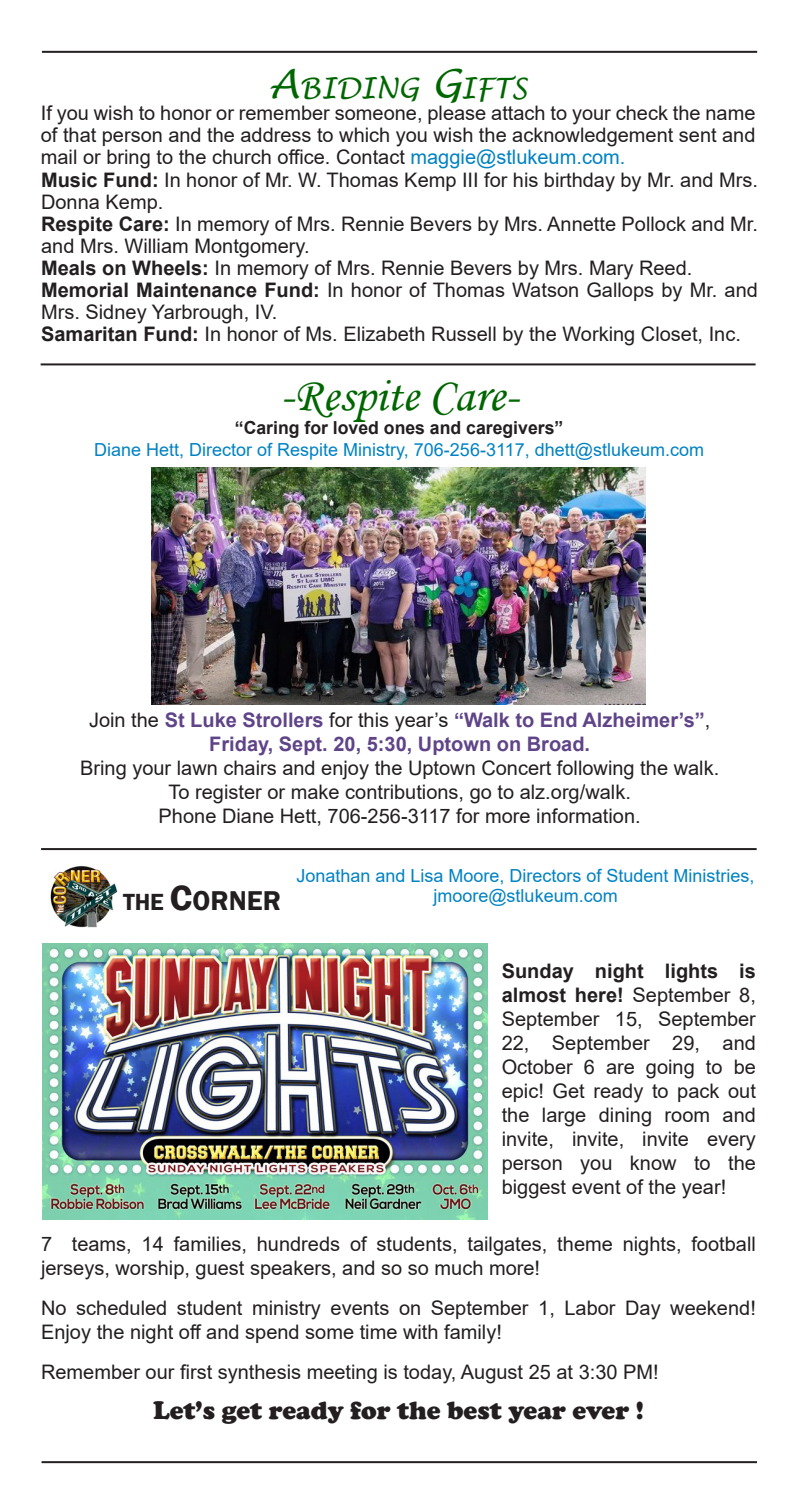
<style>
.page{position:relative;width:792px;height:1512px;background:#fff}
.page>*{position:absolute;margin:0;border:0;box-sizing:border-box;transform-origin:0 0}
.t1{font:48px "Monotype Corsiva";color:#060}
.t2{font:italic 28px "Lucida Handwriting";color:#060}
.t3{font:600 28px "Franklin Gothic";color:#231f20}
.t4{font:900 26px "Cooper";color:#231f20}
.t5{font:20px/24px "Arial";color:#231f20}
.t6{font:700 20px "Arial";color:#5f4488}
.t7{font:18px "Arial";color:#0082c3}
.Body_text{font:700 18px "Arial";color:#231f20}
.s1{font-size:40px}
.s2{color:#0082c3}
.s3{font-weight:700}
.s4{font-weight:400;color:#231f20}
.s5{font-size:24px}
.s6{font-size:36px}
</style>
<div class="page">
<hr style="left:42px;top:51px;width:715px;height:2px;background:#231f20">
<hr style="left:42px;top:1461px;width:715px;height:2px;background:#231f20">
<img style="left:50px;top:866px;width:68px;height:62px">
<hr style="left:41px;top:848px;width:716px;height:2px;background:#231f20">
<img style="left:151px;top:468px;width:495px;height:236px">
<hr style="left:41px;top:363px;width:715px;height:2px;background:#231f20">
<img style="left:43px;top:944px;width:445px;height:276px">
<p class="t2" style="left:269px;top:71px;width:260px"><span class="s1">A</span>biding <span class="s1">G</span>ifts</p>
<p class="t5" style="left:41px;top:102px;width:716px;line-height:22px;text-align:justify">If you wish to honor or remember someone, please attach to your check the name of that person and the address to which you wish the acknowledgement sent and mail or bring to the church office. Contact <span class="s2">maggie@stlukeum.com.</span></p>
<p class="t5" style="left:41px;top:169px;width:718px;line-height:22px"><span class="s3">Music Fund:</span> In honor of Mr. W. Thomas Kemp III for his birthday by Mr. and Mrs.<br>Donna Kemp.</p>
<p class="t5" style="left:41px;top:213px;width:718px;line-height:22px"><span class="s3">Respite Care:</span> In memory of Mrs. Rennie Bevers by Mrs. Annette Pollock and Mr. and Mrs. William Montgomery.</p>
<p class="t5" style="left:41px;top:256px;width:653px"><span class="s3">Meals on Wheels:</span> In memory of Mrs. Rennie Bevers by Mrs. Mary Reed.</p>
<p class="t5" style="left:41px;top:279px;width:718px;line-height:22px"><span class="s3">Memorial Maintenance Fund:</span> In honor of Thomas Watson Gallops by Mr. and<br>Mrs. Sidney Yarbrough, IV.</p>
<p class="t5" style="left:41px;top:322px;width:701px"><span class="s3">Samaritan Fund:</span> In honor of Ms. Elizabeth Russell by the Working Closet, Inc.</p>
<p class="t1" style="left:280px;top:366px;width:240px">-Respite Care-</p>
<p class="Body_text" style="left:235px;top:415px;width:330px">“Caring for loved ones and caregivers”</p>
<p class="t7" style="left:94px;top:437px;width:611px">Diane Hett, Director of Respite Ministry, 706-256-3117, dhett@stlukeum.com</p>
<p class="t6" style="left:89px;top:706px;width:623px"><span class="s4">Join the</span> St Luke Strollers <span class="s4">for this year’s</span> “Walk to End Alzheimer’s”<span class="s4">,</span></p>
<p class="t6" style="left:209px;top:730px;width:382px">Friday, Sept. 20, 5:30, Uptown on Broad.</p>
<p class="t5" style="left:80px;top:756px;width:641px">Bring your lawn chairs and enjoy the Uptown Concert following the walk.</p>
<p class="t5" style="left:169px;top:780px;width:464px">To register or make contributions, go to alz.org/walk.</p>
<p class="t5" style="left:159px;top:804px;width:484px">Phone Diane Hett, 706-256-3117 for more information.</p>
<p class="t3" style="left:123px;top:884px;width:160px"><span class="s5">THE</span> <span class="s6">C</span>ORNER</p>
<p class="t7" style="left:296px;top:863px;width:460px">Jonathan and Lisa Moore, Directors of Student Ministries,</p>
<p class="t7" style="left:433px;top:883px;width:186px">jmoore@stlukeum.com</p>
<p class="t5" style="left:502px;top:959px;width:256px;text-align:justify"><span class="s3">Sunday night lights is almost here!</span> September 8, September 15, September 22, September 29, and October 6 are going to be epic! Get ready to pack out the large dining room and invite, invite, invite every person you know to the biggest event of the year!</p>
<p class="t5" style="left:41px;top:1231px;width:716px">7 teams, 14 families, hundreds of students, tailgates, theme nights, football jerseys, worship, guest speakers, and so so much more!</p>
<p class="t5" style="left:41px;top:1295px;width:716px">No scheduled student ministry events on September 1, Labor Day weekend!<br>Enjoy the night off and spend some time with family!</p>
<p class="t5" style="left:41px;top:1359px;width:619px">Remember our first synthesis meeting is today, August 25 at 3:30 PM!</p>
<p class="t4" style="left:153px;top:1395px;width:492px">Let’s get ready for the best year ever !</p>
</div>
